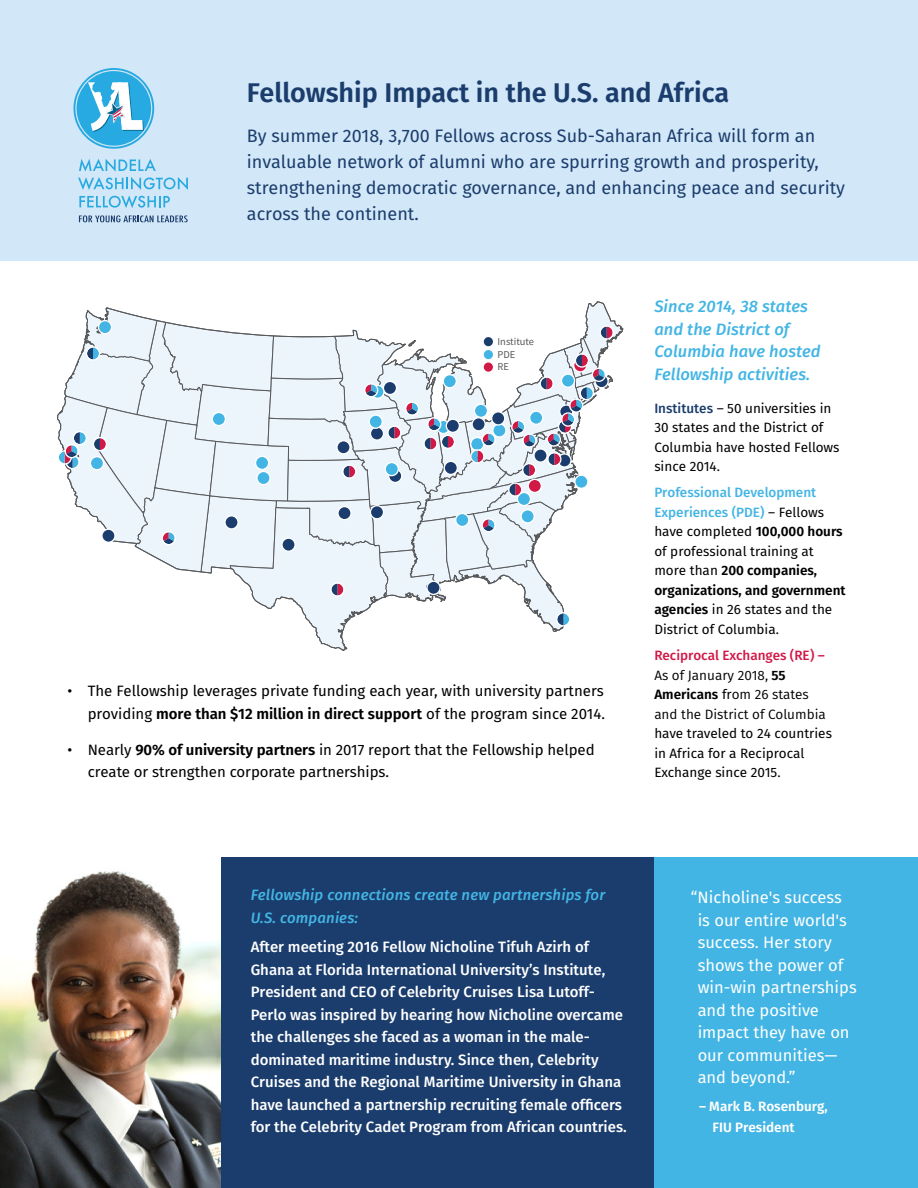
<style>
.page{position:relative;width:918px;height:1188px;background:#fff}
.page>*{position:absolute;margin:0;border:0;box-sizing:border-box;transform-origin:0 0}
.Head{font:600 27px "Fira Sans";color:#1b3d6d}
.Body{font:18px/26.2px "Fira Sans";color:#1b3d6d}
.Body-2{font:16.5px/22.5px "Fira Sans";color:#fff}
.Subhead{font:italic 500 16.5px/22.5px "Fira Sans";letter-spacing:.005em;color:#43b5e4}
.Bullets{font:500 15px/22.5px "Fira Sans";color:#fff}
.t1{font:15px/22.5px "Fira Sans";letter-spacing:-.005em;color:#000;text-align:right}
.Subhead-2{font:italic 500 15px/22.5px "Fira Sans";letter-spacing:.01em;color:#43b5e4}
.Body-3{font:13.5px/19.5px "Fira Sans";color:#000}
.Body-4{font:600 13.5px/21px "Fira Sans";color:#fff}
.t2{font:10.5px/12.6px "Source Sans Pro";color:#58595b}
.s1{font-weight:600}
.s2{font-weight:500;color:#1b3d6d}
.s3{font-weight:500;color:#43b5e4}
.s4{font-weight:500;color:#d11947}
.s5{font-style:inherit}
</style>
<div class="page">
<div style="left:221px;top:858px;width:444px;height:330px;background:#1b3d6d"></div>
<div style="left:0;top:0;width:918px;height:261px;background:#d2e7f7"></div>
<svg style="left:78px;top:159px;width:110px;height:49px"></svg>
<svg style="left:79px;top:215px;width:109px;height:7px"></svg>
<svg style="left:74px;top:68px;width:80px;height:81px"></svg>
<svg style="left:57px;top:302px;width:566px;height:349px"></svg>
<div style="left:580px;top:386px;width:14px;height:14px;border:1px solid #fff;border-radius:50%"></div>
<svg style="left:338px;top:507px;width:13px;height:13px"></svg>
<div style="left:337px;top:506px;width:15px;height:14px;border:1px solid #fff;border-radius:50%"></div>
<div style="left:456px;top:513px;width:13px;height:14px;background:#43b5e4;border-radius:50%"></div>
<div style="left:455px;top:513px;width:14px;height:14px;border:1px solid #fff;border-radius:50%"></div>
<img style="left:0;top:871px;width:221px;height:317px">
<div style="left:654px;top:858px;width:264px;height:330px;background:#43b5e4"></div>
<p class="Head" style="left:247px;top:70px;width:484px">Fellowship Impact in the U.S. and Africa</p>
<p class="Body" style="left:247px;top:122px;width:600px">By summer 2018, 3,700 Fellows across Sub-Saharan Africa will form an invaluable network of alumni who are spurring growth and prosperity, strengthening democratic governance, and enhancing peace and security across the continent.</p>
<p class="t2" style="left:498px;top:336px;width:38px">Institute<br>PDE<br>RE</p>
<p class="t1" style="left:68px;top:679px;width:539px">• The Fellowship leverages private funding each year, with university partners providing <span class="s1">more than $12 million in direct support</span> of the program since 2014.</p>
<p class="t1" style="left:88px;top:738px;width:508px;text-align:left;text-indent:-20px">• Nearly <span class="s1">90% of university partners</span> in 2017 report that the Fellowship helped create or strengthen corporate partnerships.</p>
<p class="Subhead" style="left:654px;top:294px;width:168px">Since 2014, 38 states and the District of<br>Columbia have hosted<br>Fellowship activities.</p>
<p class="Body-3" style="left:654px;top:398px;width:187px"><span class="s2">Institutes</span> – 50 universities in<br>30 states and the District of<br>Columbia have hosted Fellows since 2014.</p>
<p class="Body-3" style="left:654px;top:483px;width:193px"><span class="s3">Professional Development<br>Experiences (PDE)</span> – Fellows have completed <span class="s1">100,000 hours </span>of professional training at more than <span class="s1">200 companies, organizations, and government agencies</span> in 26 states and the<br>District of Columbia.</p>
<p class="Body-3" style="left:654px;top:645px;width:179px"><span class="s4">Reciprocal Exchanges (RE) –<br></span><span class="s5">As of January 2018,</span> <span class="s1">55<br>Americans</span> fr<span class="s5">om 26 states and the District of Columbia </span>have traveled to 24 countries in Africa for a Reciprocal<br>Exchange since 2015.</p>
<p class="Subhead-2" style="left:251px;top:883px;width:356px">Fellowship connections create new partnerships for<br>U.S. companies:</p>
<p class="Bullets" style="left:251px;top:935px;width:378px">After meeting 2016 Fellow Nicholine Tifuh Azirh of Ghana at Florida International University’s Institute, President and CEO of Celebrity Cruises Lisa Lutoff-Perlo was inspired by hearing how Nicholine overcame the challenges she faced as a woman in the male&shy;dominated maritime industry. Since then, Celebrity Cruises and the Regional Maritime University in Ghana have launched a partnership recruiting female officers for the Celebrity Cadet Program from African countries.</p>
<p class="Body-2" style="left:698px;top:886px;width:161px;text-indent:-7px">“Nicholine's success is our entire world's success. Her story shows the power of win-win partnerships and the positive impact they have on our communities— and beyond.”</p>
<p class="Body-4" style="left:713px;top:1095px;width:117px;text-indent:-14px">– Mark B. Rosenburg,<br>FIU President</p>
</div>
